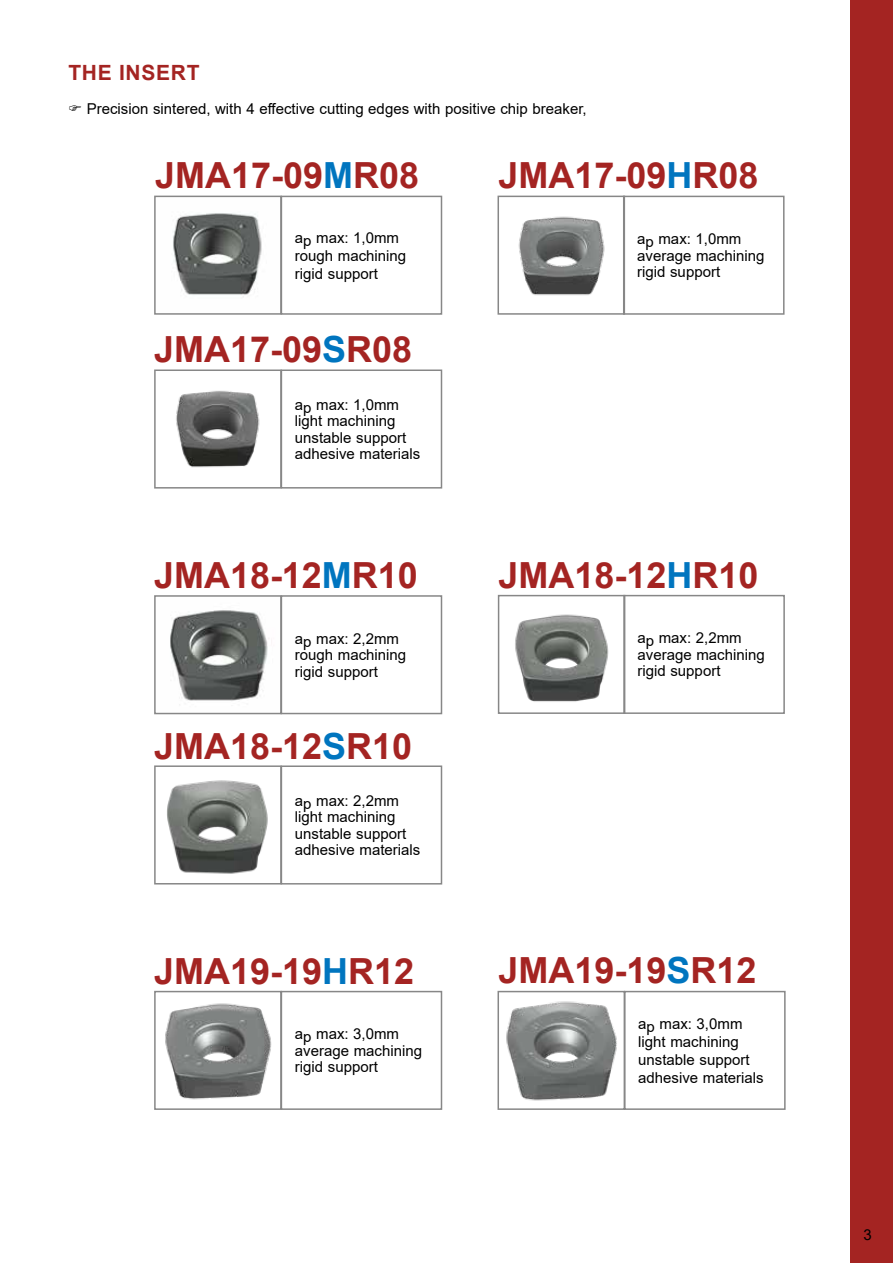
<style>
.page{position:relative;width:893px;height:1263px;background:#fff}
.page>*{position:absolute;margin:0;border:0;box-sizing:border-box;transform-origin:0 0}
.t1{font:700 36px "Arial";color:#a42422}
.t2{font:700 21px "Arial";letter-spacing:.035em;color:#a42422}
.t3{font:15px/16.5px "Arial";color:#000}
.s1{color:#0075bf}
</style>
<div class="page">
<div style="left:850px;top:0;width:43px;height:1263px;background:#a42422"></div>
<img style="left:518px;top:216px;width:87px;height:80px">
<div style="left:497px;top:196px;width:128px;height:119px;border:2px solid #878787"></div>
<img style="left:176px;top:390px;width:84px;height:78px">
<div style="left:154px;top:369px;width:128px;height:120px;border:2px solid #878787"></div>
<img style="left:173px;top:213px;width:89px;height:84px">
<div style="left:154px;top:196px;width:128px;height:119px;border:2px solid #878787"></div>
<img style="left:515px;top:614px;width:94px;height:88px">
<div style="left:498px;top:595px;width:127px;height:119px;border:2px solid #878787"></div>
<img style="left:167px;top:780px;width:101px;height:94px">
<div style="left:154px;top:765px;width:128px;height:119px;border:2px solid #878787"></div>
<img style="left:170px;top:610px;width:99px;height:95px">
<div style="left:154px;top:595px;width:128px;height:119px;border:2px solid #878787"></div>
<img style="left:165px;top:1003px;width:107px;height:97px">
<div style="left:154px;top:991px;width:128px;height:119px;border:2px solid #878787"></div>
<img style="left:506px;top:1001px;width:111px;height:100px">
<div style="left:497px;top:991px;width:128px;height:119px;border:2px solid #878787"></div>
<div style="left:281px;top:196px;width:161px;height:119px;border:2px solid #878787"></div>
<div style="left:623px;top:196px;width:161px;height:119px;border:2px solid #878787"></div>
<div style="left:281px;top:369px;width:161px;height:120px;border:2px solid #878787"></div>
<div style="left:281px;top:595px;width:161px;height:119px;border:2px solid #878787"></div>
<div style="left:623px;top:595px;width:162px;height:119px;border:2px solid #878787"></div>
<div style="left:281px;top:765px;width:161px;height:119px;border:2px solid #878787"></div>
<div style="left:281px;top:991px;width:161px;height:119px;border:2px solid #878787"></div>
<div style="left:624px;top:991px;width:162px;height:119px;border:2px solid #878787"></div>
<h2 class="t2" style="left:68px;top:58px;width:133px">THE INSERT</h2>
<p class="t3" style="left:87px;top:101px;width:501px">Precision sintered, with 4 effective cutting edges with positive chip breaker,</p>
<h1 class="t1" style="left:155px;top:150px;width:266px">JMA17-09<span class="s1">M</span>R08</h1>
<h1 class="t1" style="left:498px;top:150px;width:262px">JMA17-09<span class="s1">H</span>R08</h1>
<p class="t3" style="left:295px;top:228px;width:113px;line-height:18px">ap max: 1,0mm rough machining rigid support</p>
<p class="t3" style="left:637px;top:231px;width:129px">ap max: 1,0mm average machining rigid support</p>
<h1 class="t1" style="left:154px;top:324px;width:260px">JMA17-09<span class="s1">S</span>R08</h1>
<p class="t3" style="left:295px;top:396px;width:127px">ap max: 1,0mm light machining unstable support adhesive materials</p>
<h1 class="t1" style="left:154px;top:550px;width:265px">JMA18-12<span class="s1">M</span>R10</h1>
<h1 class="t1" style="left:498px;top:550px;width:262px">JMA18-12<span class="s1">H</span>R10</h1>
<p class="t3" style="left:295px;top:630px;width:113px">ap max: 2,2mm rough machining rigid support</p>
<p class="t3" style="left:637px;top:630px;width:129px">ap max: 2,2mm average machining rigid support</p>
<h1 class="t1" style="left:154px;top:721px;width:260px">JMA18-12<span class="s1">S</span>R10</h1>
<p class="t3" style="left:295px;top:792px;width:127px">ap max: 2,2mm light machining unstable support adhesive materials</p>
<h1 class="t1" style="left:154px;top:945px;width:262px">JMA19-19<span class="s1">H</span>R12</h1>
<h1 class="t1" style="left:498px;top:945px;width:260px">JMA19-19<span class="s1">S</span>R12</h1>
<p class="t3" style="left:295px;top:1026px;width:129px">ap max: 3,0mm average machining rigid support</p>
<p class="t3" style="left:638px;top:1014px;width:127px;line-height:18px">ap max: 3,0mm light machining unstable support adhesive materials</p>
<p class="t3" style="left:863px;top:1226px;width:10px">3</p>
</div>
